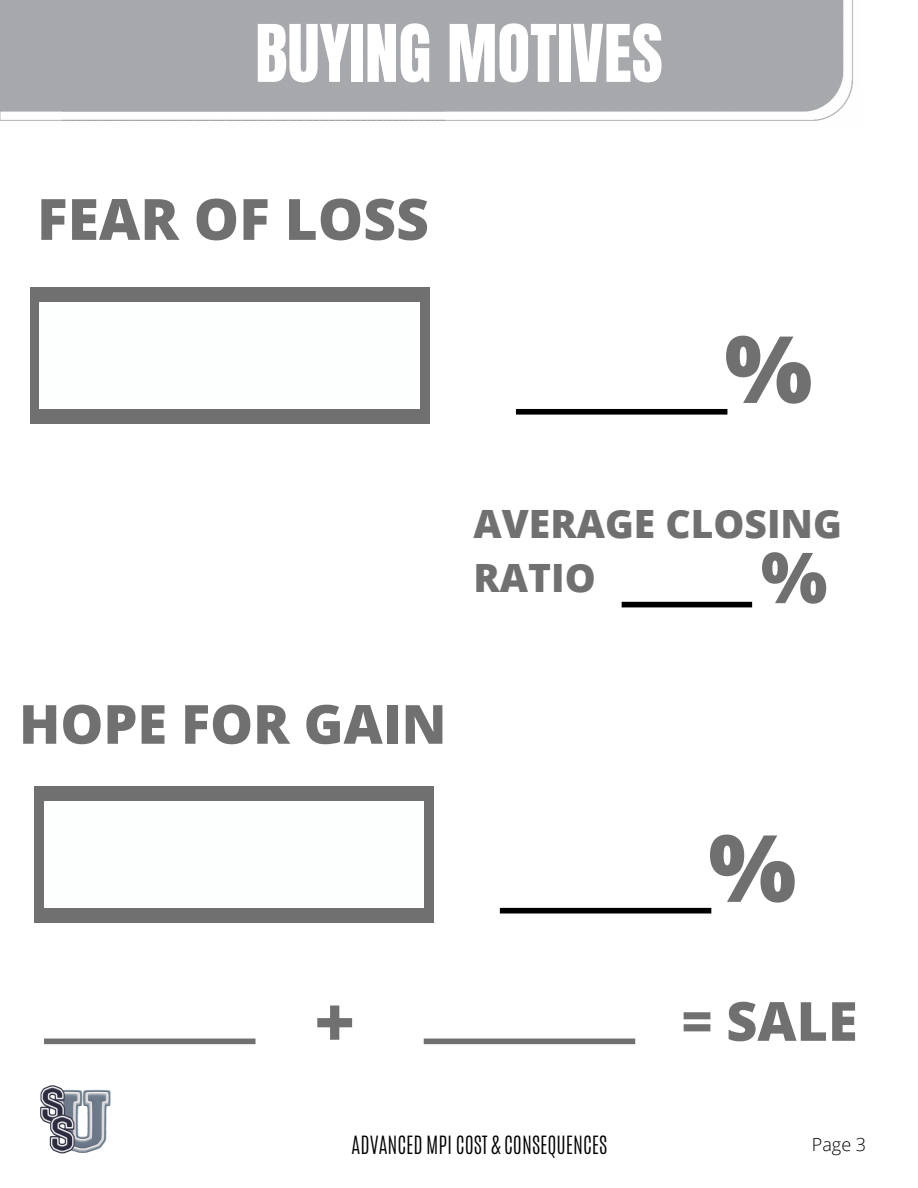
<style>
.page{position:relative;width:918px;height:1188px;background:#fff}
.page>*{position:absolute;margin:0;border:0;box-sizing:border-box;transform-origin:0 0}
.t1{font:800 93px "Open Sans";color:#707070}
.t2{font:800 70.35px "Open Sans";color:#707070}
.t3{font:67.5px "Anton";color:#fff}
.t4{font:800 57px "Open Sans";color:#707070}
.t5{font:800 54px "Open Sans";color:#707070}
.t6{font:800 39px "Open Sans";color:#707070}
.t7{font:300 21px "Antonio";color:#000}
.t8{font:300 18px "Open Sans";color:#000}
</style>
<div class="page">
<img style="left:40px;top:1085px;width:71px;height:69px">
<div style="left:30px;top:288px;width:399px;height:136px;background:#707070"></div>
<div style="left:39px;top:303px;width:380px;height:106px;background:#fdfefe"></div>
<div style="left:34px;top:786px;width:400px;height:137px;background:#707070"></div>
<div style="left:44px;top:802px;width:380px;height:106px;background:#fdfefe"></div>
<div style="left:516px;top:409px;width:211px;height:6px;background:#000"></div>
<div style="left:500px;top:908px;width:211px;height:6px;background:#000"></div>
<div style="left:622px;top:602px;width:130px;height:5px;background:#000"></div>
<div style="left:44px;top:1039px;width:212px;height:5px;background:#707070"></div>
<div style="left:424px;top:1039px;width:211px;height:5px;background:#707070"></div>
<p class="t3" style="left:255px;top:5px;width:409px">BUYING MOTIVES</p>
<p class="t4" style="left:37px;top:179px;width:394px">FEAR OF LOSS</p>
<p class="t1" style="left:724px;top:304px;width:90px">%</p>
<p class="t6" style="left:474px;top:497px;width:370px">AVERAGE CLOSING</p>
<p class="t6" style="left:474px;top:551px;width:124px">RATIO</p>
<p class="t2" style="left:761px;top:528px;width:68px">%</p>
<p class="t5" style="left:19px;top:686px;width:429px">HOPE FOR GAIN</p>
<p class="t1" style="left:708px;top:803px;width:90px">%</p>
<p class="t2" style="left:315px;top:972px;width:41px">+</p>
<p class="t5" style="left:682px;top:983px;width:177px">= SALE</p>
<p class="t7" style="left:352px;top:1130px;width:257px">ADVANCED MPI COST &amp; CONSEQUENCES</p>
<p class="t8" style="left:812px;top:1131px;width:56px">Page 3</p>
</div>
